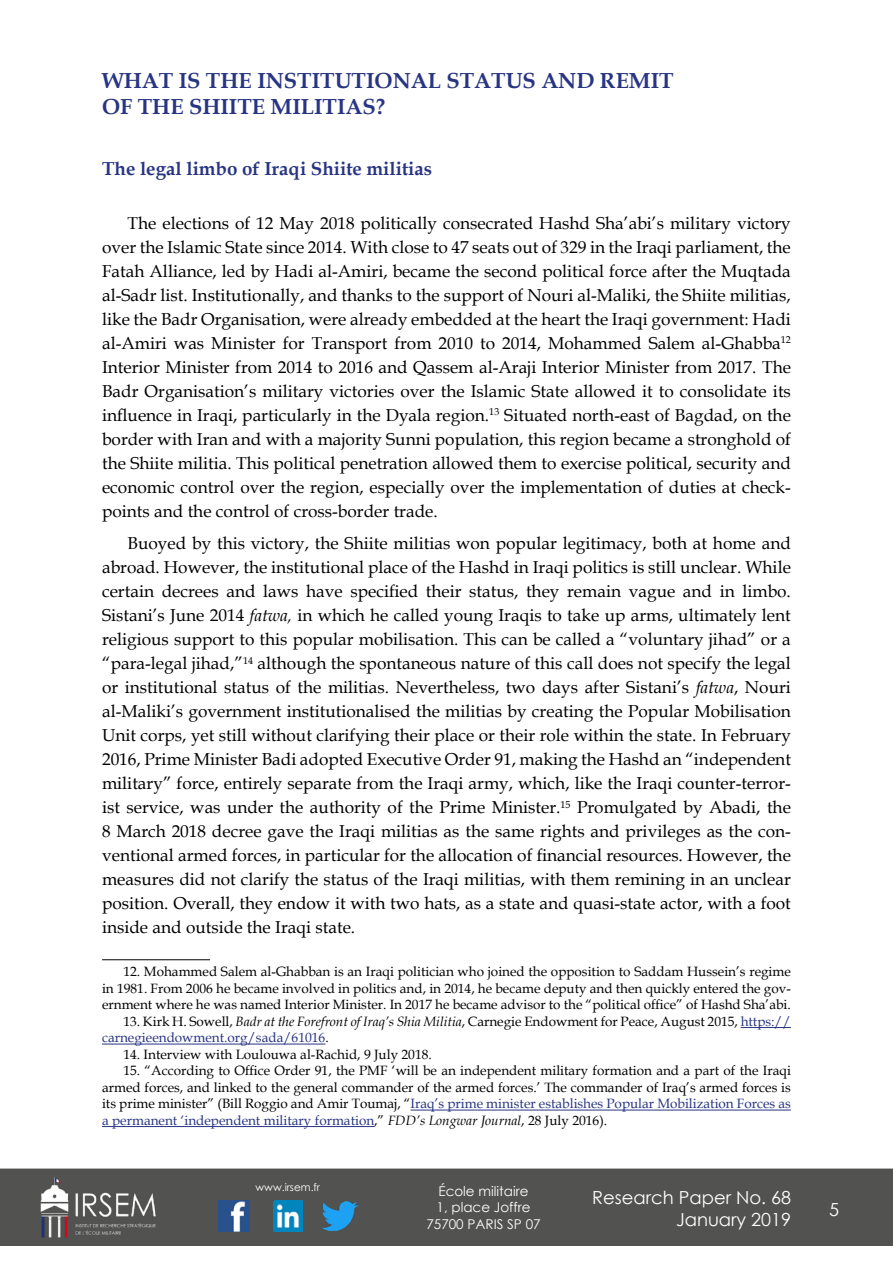
<style>
.page{position:relative;width:893px;height:1263px;background:#fff}
.page>*{position:absolute;margin:0;border:0;box-sizing:border-box;transform-origin:0 0}
.t1{font:700 21.75px/26.1px "Book Antiqua";color:#283583}
.t2{font:700 18.75px "Book Antiqua";color:#283583}
.t3{font:18px/21.6px "Century Gothic";color:#fff;text-align:right}
.t4{font:17.25px/24px "Book Antiqua";color:#000;text-align:justify}
.t5{font:13.5px/16.5px "Book Antiqua";color:#000;text-align:justify}
.t6{font:13.5px/16.2px "Century Gothic";color:#fff;text-align:center}
.t7{font:10.5px "Century Gothic";color:#fff}
.s1{font-style:italic}
.s2{color:#283583}
</style>
<div class="page">
<div style="left:0;top:1168px;width:893px;height:78px;background:#525251;border:2px solid #525251"></div>
<img style="left:39px;top:1169px;width:117px;height:76px">
<img style="left:322px;top:1201px;width:36px;height:30px">
<img style="left:218px;top:1200px;width:31px;height:32px">
<img style="left:274px;top:1200px;width:28px;height:32px">
<hr style="left:102px;top:959px;width:108px;height:1px;background:#000">
<hr style="left:741px;top:1027px;width:50px;height:1px;background:#283583">
<hr style="left:102px;top:1044px;width:223px;height:1px;background:#283583">
<hr style="left:411px;top:1110px;width:380px;height:1px;background:#283583">
<hr style="left:102px;top:1126px;width:272px;height:1px;background:#283583">
<p class="t1" style="left:102px;top:68px;width:573px">WHAT IS THE INSTITUTIONAL STATUS AND REMIT<br>OF THE SHIITE MILITIAS?</p>
<p class="t2" style="left:102px;top:156px;width:332px">The legal limbo of Iraqi Shiite militias</p>
<p class="t4" style="left:102px;top:210px;width:690px;text-indent:26px">The elections of 12 May 2018 politically consecrated Hashd Sha’abi’s military victory over the Islamic State since 2014. With close to 47 seats out of 329 in the Iraqi parliament, the Fatah Alliance, led by Hadi al-Amiri, became the second political force after the Muqtada al-Sadr list. Institutionally, and thanks to the support of Nouri al-Maliki, the Shiite militias, like the Badr Organisation, were already embedded at the heart the Iraqi government: Hadi al-Amiri was Minister for Transport from 2010 to 2014, Mohammed Salem al-Ghabba<sup>12<br></sup>Interior Minister from 2014 to 2016 and Qassem al-Araji Interior Minister from 2017. The Badr Organisation’s military victories over the Islamic State allowed it to consolidate its influence in Iraqi, particularly in the Dyala region.<sup>13</sup> Situated north-east of Bagdad, on the border with Iran and with a majority Sunni population, this region became a stronghold of the Shiite militia. This political penetration allowed them to exercise political, security and economic control over the region, especially over the implementation of duties at check&shy;points and the control of cross-border trade.</p>
<p class="t4" style="left:102px;top:531px;width:690px;text-indent:26px">Buoyed by this victory, the Shiite militias won popular legitimacy, both at home and abroad. However, the institutional place of the Hashd in Iraqi politics is still unclear. While certain decrees and laws have specified their status, they remain vague and in limbo.<br>Sistani’s June 2014 <span class="s1">fatwa,</span> in which he called young Iraqis to take up arms, ultimately lent religious support to this popular mobilisation. This can be called a “voluntary jihad” or a “para-legal jihad,”<sup>14</sup> although the spontaneous nature of this call does not specify the legal or institutional status of the militias. Nevertheless, two days after Sistani’s <span class="s1">fatwa</span>, Nouri al-Maliki’s government institutionalised the militias by creating the Popular Mobilisation Unit corps, yet still without clarifying their place or their role within the state. In February 2016, Prime Minister Badi adopted Executive Order 91, making the Hashd an “independent military” force, entirely separate from the Iraqi army, which, like the Iraqi counter-terror&shy;ist service, was under the authority of the Prime Minister.<sup>15</sup> Promulgated by Abadi, the 8 March 2018 decree gave the Iraqi militias as the same rights and privileges as the con&shy;ventional armed forces, in particular for the allocation of financial resources. However, the measures did not clarify the status of the Iraqi militias, with them remining in an unclear position. Overall, they endow it with two hats, as a state and quasi-state actor, with a foot inside and outside the Iraqi state.</p>
<p class="t5" style="left:102px;top:963px;width:690px;text-indent:21px">12. Mohammed Salem al-Ghabban is an Iraqi politician who joined the opposition to Saddam Hussein’s regime in 1981. From 2006 he became involved in politics and, in 2014, he became deputy and then quickly entered the gov&shy;ernment where he was named Interior Minister. In 2017 he became advisor to the “political office” of Hashd Sha’abi.</p>
<p class="t5" style="left:102px;top:1013px;width:690px;text-indent:21px">13. Kirk H. Sowell, <span class="s1">Badr at the Forefront of Iraq’s Shia Militia</span>, Carnegie Endowment for Peace, August 2015, <span class="s2">https:// carnegieendowment.org/sada/61016</span>.</p>
<p class="t5" style="left:123px;top:1045px;width:310px">14. Interview with Loulouwa al-Rachid, 9 July 2018.</p>
<p class="t5" style="left:102px;top:1062px;width:690px;text-indent:21px">15. “According to Office Order 91, the PMF ‘will be an independent military formation and a part of the Iraqi armed forces, and linked to the general commander of the armed forces.’ The commander of Iraq’s armed forces is its prime minister” (Bill Roggio and Amir Toumaj, “<span class="s2">Iraq’s prime minister establishes Popular Mobilization Forces as a permanent ‘independent military formation</span>,” <span class="s1">FDD’s Longwar Journal</span>, 28 July 2016).</p>
<p class="t7" style="left:256px;top:1179px;width:66px">www.irsem.fr</p>
<p class="t6" style="left:426px;top:1183px;width:116px">École militaire<br>1, place Joffre<br>75700 PARIS SP 07</p>
<p class="t3" style="left:592px;top:1186px;width:200px">Research Paper No. 68<br>January 2019</p>
<p class="t3" style="left:829px;top:1198px;width:11px">5</p>
</div>
